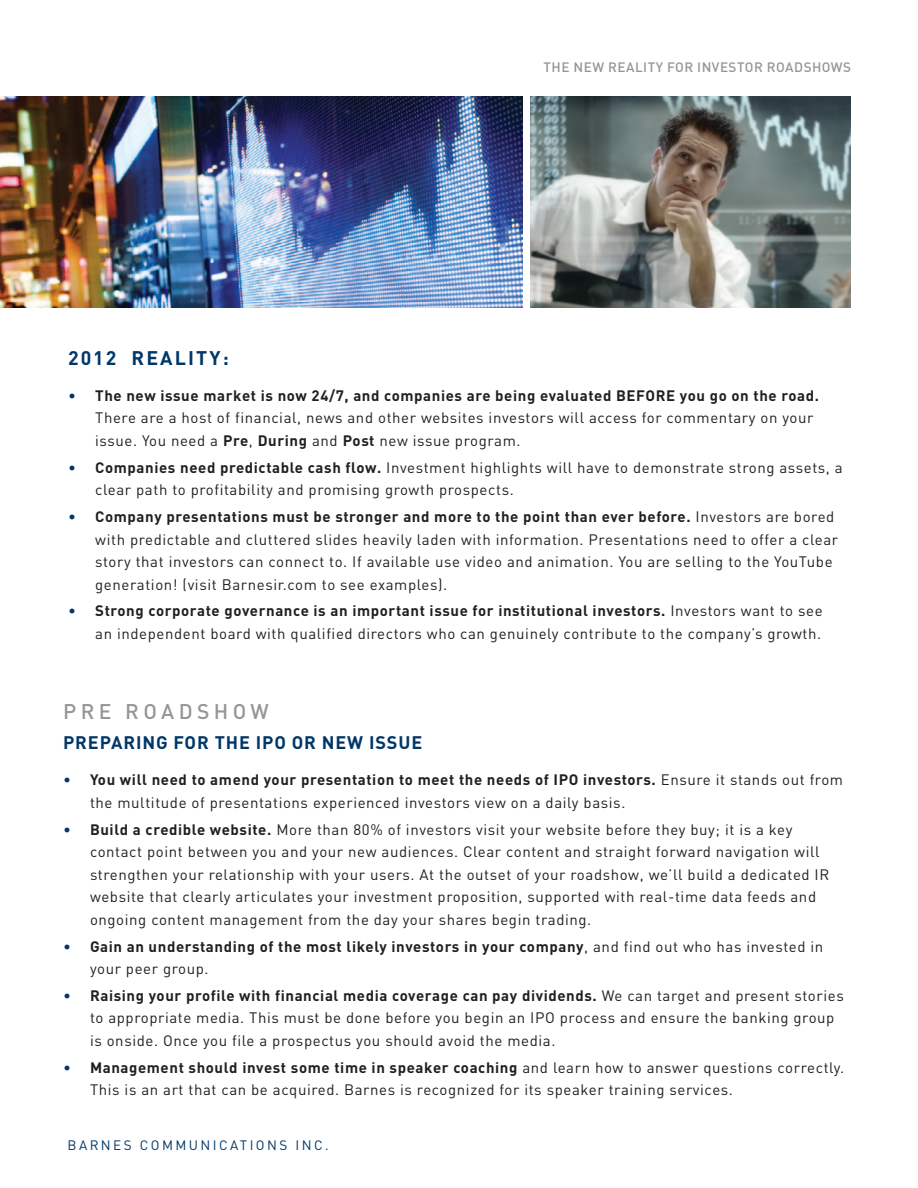
<style>
.page{position:relative;width:918px;height:1188px;background:#fff}
.page>*{position:absolute;margin:0;border:0;box-sizing:border-box;transform-origin:0 0}
.t1{font:500 21px "DINOT";letter-spacing:.21em;color:#949698}
.t2{font:700 19.5px "DINOT";letter-spacing:.105em;color:#003768}
.t3{font:700 18px "DINOT";letter-spacing:.05em;color:#003768}
.t4{font:15px/22.5px "DINOT";letter-spacing:.04em;color:#231f20}
.t5{font:700 15px/22.5px "DINOT";letter-spacing:.04em;color:#231f20}
.t6{font:500 13.5px "DINOT";letter-spacing:.035em;color:#949698}
.t7{font:13.5px "DINOT";letter-spacing:.18em;color:#003768}
.s1{color:#003768}
.s2{font-weight:700}
.s3{font-weight:400;color:#003768}
.s4{font-weight:400}
</style>
<div class="page">
<img style="left:0;top:96px;width:523px;height:212px">
<img style="left:530px;top:96px;width:321px;height:212px">
<p class="t6" style="left:544px;top:58px;width:309px">THE NEW REALITY FOR INVESTOR ROADSHOWS</p>
<h2 class="t2" style="left:68px;top:345px;width:162px">2012 Reality:</h2>
<p class="t4" style="left:95px;top:384px;width:725px;text-indent:-27px"><span class="s1">•</span> <span class="s2">The new issue market is now 24/7, and companies are being evaluated BEFORE you go on the road.<br></span>There are a host of financial, news and other websites investors will access for commentary on your issue. You need a <span class="s2">Pre</span>, <span class="s2">During</span> and <span class="s2">Post</span> new issue program.</p>
<p class="t4" style="left:95px;top:455px;width:749px;text-indent:-27px"><span class="s1">•</span> <span class="s2">Companies need predictable cash flow.</span> Investment highlights will have to demonstrate strong assets, a clear path to profitability and promising growth prospects.</p>
<p class="t4" style="left:95px;top:505px;width:744px;text-indent:-27px"><span class="s1">•</span> <span class="s2">Company presentations must be stronger and more to the point than ever before.</span> Investors are bored with predictable and cluttered slides heavily laden with information. Presentations need to offer a clear story that investors can connect to. If available use video and animation. You are selling to the YouTube generation! (visit Barnesir.com to see examples).</p>
<p class="t4" style="left:68px;top:599px;width:756px;text-align:right"><span class="s1">•</span> <span class="s2">Strong corporate governance is an important issue for institutional investors.</span> Investors want to see an independent board with qualified directors who can genuinely contribute to the company’s growth.</p>
<h1 class="t1" style="left:63px;top:697px;width:207px">PRE ROADSHOW</h1>
<p class="t3" style="left:63px;top:731px;width:25px">Prep</p>
<p class="t3" style="left:111px;top:731px;width:24px">arin</p>
<p class="t3" style="left:156px;top:731px;width:30px">g for</p>
<p class="t3" style="left:215px;top:731px;width:207px">the IPO or New Issue</p>
<p class="t4" style="left:90px;top:768px;width:755px;text-indent:-27px"><span class="s1">•</span> <span class="s2">You will need to amend your presentation to meet the needs of IPO investors.</span> Ensure it stands out from the multitude of presentations experienced investors view on a daily basis.</p>
<p class="t4" style="left:90px;top:817px;width:741px;text-indent:-27px"><span class="s1">•</span> <span class="s2">Build a credible website.</span> More than 80% of investors visit your website before they buy; it is a key contact point between you and your new audiences. Clear content and straight forward navigation will strengthen your relationship with your users. At the outset of your roadshow, we’ll build a dedicated IR website that clearly articulates your investment proposition, supported with real-time data feeds and ongoing content management from the day your shares begin trading.</p>
<p class="t5" style="left:90px;top:934px;width:735px;text-indent:-27px"><span class="s3">•</span> Gain an understanding of the most likely investors in your company<span class="s4">, and find out who has invested in your peer group.</span></p>
<p class="t4" style="left:90px;top:984px;width:755px;text-indent:-27px"><span class="s1">•</span> <span class="s2">Raising your profile with financial media coverage can pay dividends.</span> We can target and present stories to appropriate media. This must be done before you begin an IPO process and ensure the banking group is onside. Once you file a prospectus you should avoid the media.</p>
<p class="t4" style="left:90px;top:1055px;width:756px;text-indent:-27px"><span class="s1">•</span> <span class="s2">Management should invest some time in speaker coaching</span> and learn how to answer questions correctly.<br>This is an art that can be acquired. Barnes is recognized for its speaker training services.</p>
<p class="t7" style="left:68px;top:1136px;width:55px">Bar nes</p>
<p class="t7" style="left:140px;top:1136px;width:24px">Comm</p>
<p class="t7" style="left:189px;top:1136px;width:34px">unicatio</p>
<p class="t7" style="left:267px;top:1136px;width:63px">ns Inc .</p>
</div>
